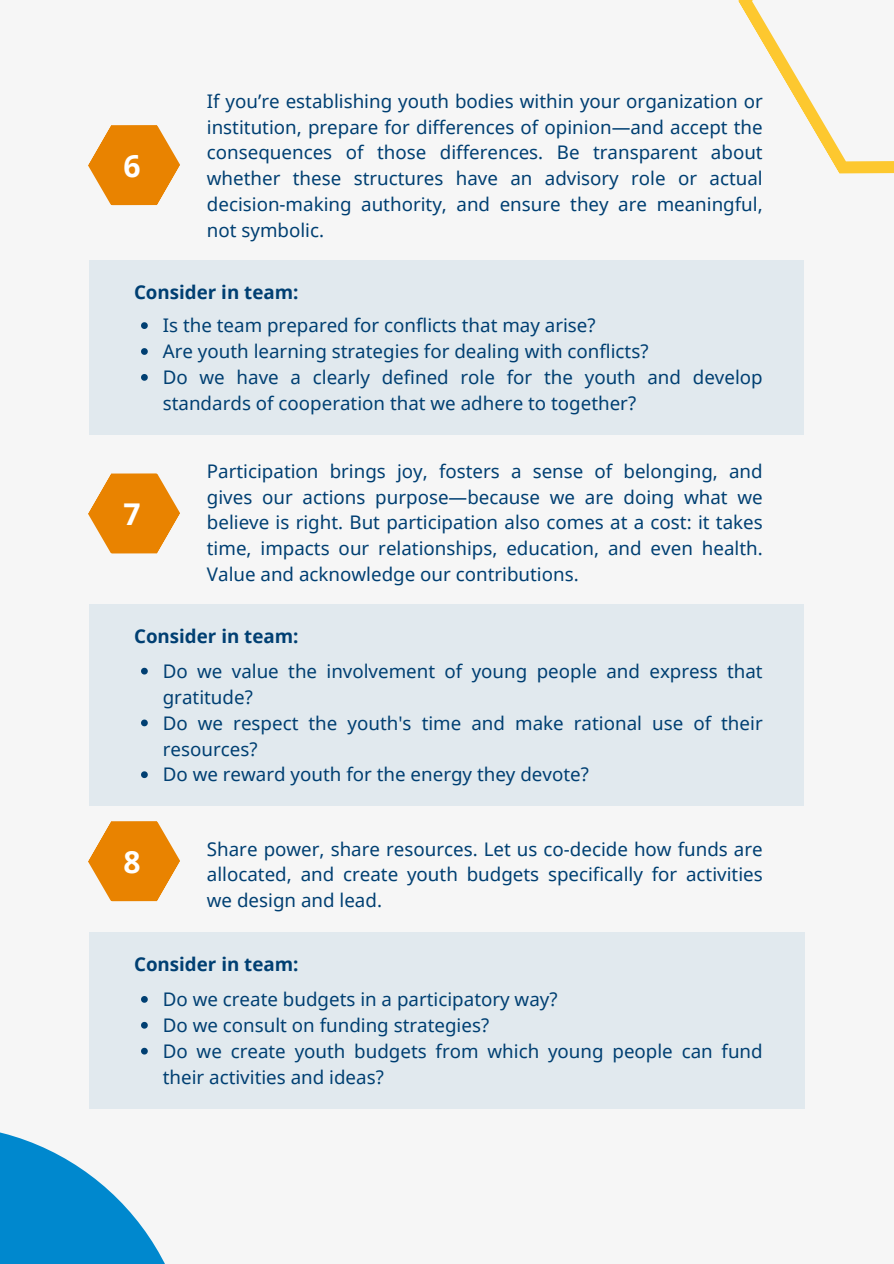
<style>
.page{position:relative;width:894px;height:1264px;background:#fff}
.page>*{position:absolute;margin:0;border:0;box-sizing:border-box;transform-origin:0 0}
.t1{font:700 30px "Noto Sans";color:#fff}
.t2{font:18.75px/25.8px "Noto Sans";color:#003f72}
.t3{font:700 18.75px "Noto Sans";color:#003f72}
</style>
<div class="page">
<div style="left:0;top:0;width:893px;height:1263px;background:#f6f6f6"></div>
<div style="left:89px;top:260px;width:714px;height:174px;background:#e1e9ee"></div>
<svg style="left:141px;top:322px;width:7px;height:7px"></svg>
<svg style="left:141px;top:348px;width:7px;height:7px"></svg>
<svg style="left:141px;top:374px;width:7px;height:7px"></svg>
<div style="left:89px;top:604px;width:715px;height:201px;background:#e1e9ee"></div>
<svg style="left:141px;top:667px;width:7px;height:7px"></svg>
<svg style="left:141px;top:719px;width:7px;height:7px"></svg>
<svg style="left:141px;top:771px;width:7px;height:7px"></svg>
<svg style="left:88px;top:125px;width:92px;height:80px"></svg>
<svg style="left:88px;top:473px;width:92px;height:80px"></svg>
<svg style="left:88px;top:821px;width:92px;height:80px"></svg>
<div style="left:89px;top:932px;width:715px;height:176px;background:#e1e9ee"></div>
<svg style="left:141px;top:996px;width:7px;height:6px"></svg>
<svg style="left:141px;top:1021px;width:7px;height:7px"></svg>
<svg style="left:141px;top:1047px;width:7px;height:7px"></svg>
<svg style="left:0;top:1132px;width:165px;height:131px;fill:#0088ce"></svg>
<svg style="left:738px;top:0;width:155px;height:174px"></svg>
<h1 class="t1" style="left:123px;top:145px;width:19px">6</h1>
<p class="t2" style="left:207px;top:87px;width:557px;text-align:justify">If you’re establishing youth bodies within your organization or institution, prepare for differences of opinion—and accept the consequences of those differences. Be transparent about whether these structures have an advisory role or actual decision-making authority, and ensure they are meaningful, not symbolic.</p>
<h1 class="t3" style="left:134px;top:279px;width:166px">Consider in team:</h1>
<p class="t1" style="left:123px;top:493px;width:19px">7</p>
<p class="t2" style="left:163px;top:312px;width:434px">Is the team prepared for conflicts that may arise?</p>
<p class="t2" style="left:163px;top:338px;width:487px">Are youth learning strategies for dealing with conflicts?</p>
<p class="t2" style="left:163px;top:364px;width:601px">Do we have a clearly defined role for the youth and develop standards of cooperation that we adhere to together?</p>
<p class="t2" style="left:207px;top:457px;width:557px;text-align:justify">Participation brings joy, fosters a sense of belonging, and gives our actions purpose—because we are doing what we believe is right. But participation also comes at a cost: it takes time, impacts our relationships, education, and even health.<br>Value and acknowledge our contributions.</p>
<p class="t3" style="left:134px;top:623px;width:166px">Consider in team:</p>
<p class="t2" style="left:163px;top:657px;width:601px">Do we value the involvement of young people and express that gratitude?</p>
<p class="t2" style="left:163px;top:709px;width:601px">Do we respect the youth's time and make rational use of their resources?</p>
<p class="t2" style="left:163px;top:761px;width:427px">Do we reward youth for the energy they devote?</p>
<p class="t1" style="left:123px;top:841px;width:19px">8</p>
<p class="t2" style="left:207px;top:835px;width:557px;text-align:justify">Share power, share resources. Let us co-decide how funds are allocated, and create youth budgets specifically for activities we design and lead.</p>
<p class="t3" style="left:134px;top:951px;width:166px">Consider in team:</p>
<p class="t2" style="left:163px;top:985px;width:396px">Do we create budgets in a participatory way?</p>
<h1 class="t2" style="left:163px;top:1011px;width:328px">Do we consult on funding strategies?</h1>
<p class="t2" style="left:163px;top:1037px;width:601px">Do we create youth budgets from which young people can fund their activities and ideas?</p>
</div>
